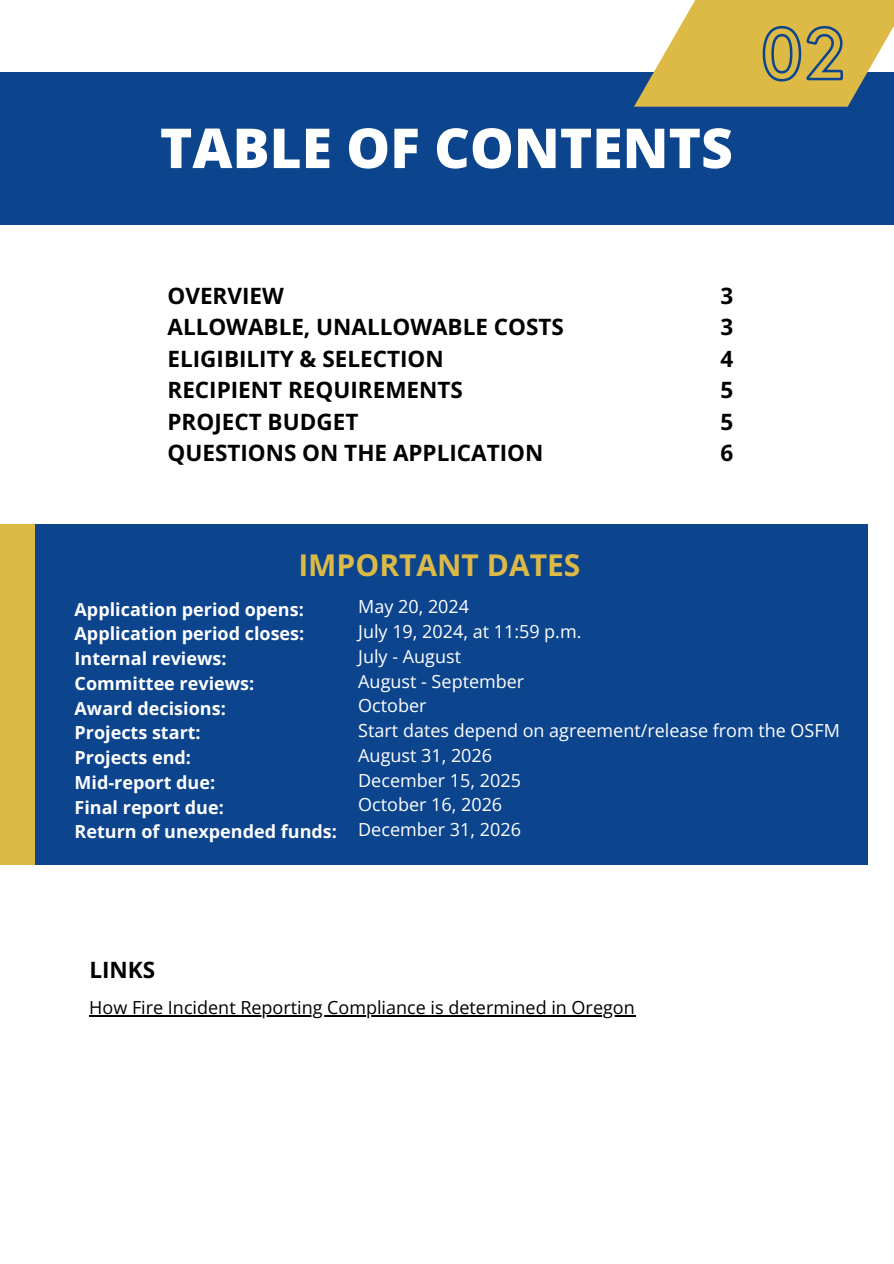
<style>
.page{position:relative;width:894px;height:1264px;background:#fff}
.page>*{position:absolute;margin:0;border:0;box-sizing:border-box;transform-origin:0 0}
.t1{font:800 55.05px "Open Sans";color:#fff}
.t2{font:700 30px "Open Sans";color:#ddba46}
.t3{font:700 22.5px/31.5px "Open Sans";color:#000}
.t4{font:700 18px/24.8px "Open Sans";color:#fff}
.t5{font:18px "Open Sans";color:#fff}
.t6{font:18px "Open Sans";color:#000}
</style>
<div class="page">
<div style="left:0;top:72px;width:893px;height:153px;background:#0c458e"></div>
<div style="left:25px;top:524px;width:842px;height:340px;background:#0c458e"></div>
<div style="left:0;top:524px;width:34px;height:340px;background:#ddba46"></div>
<svg style="left:634px;top:0;width:259px;height:107px"></svg>
<hr style="left:89px;top:1015px;width:546px;height:1px;background:#000">
<p class="t1" style="left:160px;top:109px;width:574px">TABLE OF CONTENTS</p>
<p class="t3" style="left:167px;top:279px;width:398px">OVERVIEW<br>ALLOWABLE, UNALLOWABLE COSTS<br>ELIGIBILITY &amp; SELECTION<br>RECIPIENT REQUIREMENTS<br>PROJECT BUDGET<br>QUESTIONS ON THE APPLICATION</p>
<p class="t3" style="left:720px;top:279px;width:14px;text-align:justify">3<br>3<br>4<br>5<br>5<br>6</p>
<p class="t2" style="left:298px;top:544px;width:283px">IMPORTANT DATES</p>
<h3 class="t4" style="left:75px;top:596px;width:231px">Application period opens:<br>Application period closes:<br>Internal reviews:<br>Committee reviews:<br>Award decisions:<br>Projects start:</h3>
<h3 class="t4" style="left:75px;top:744px;width:151px">Projects end:<br>Mid-report due:<br>Final report due:</h3>
<h2 class="t4" style="left:75px;top:819px;width:264px">Return of unexpended funds:</h2>
<p class="t5" style="left:358px;top:594px;width:112px">May 20, 2024</p>
<p class="t5" style="left:358px;top:618px;width:224px">July 19, 2024, at 11:59 p.m.</p>
<h4 class="t5" style="left:358px;top:643px;width:104px">July - August</h4>
<p class="t5" style="left:358px;top:668px;width:167px">August - September</p>
<p class="t5" style="left:358px;top:693px;width:70px">October</p>
<p class="t5" style="left:358px;top:717px;width:483px">Start dates depend on agreement/release from the OSFM</p>
<p class="t5" style="left:358px;top:742px;width:135px">August 31, 2026</p>
<p class="t5" style="left:358px;top:767px;width:164px">December 15, 2025</p>
<p class="t5" style="left:358px;top:792px;width:145px">October 16, 2026</p>
<p class="t5" style="left:358px;top:816px;width:164px">December 31, 2026</p>
<h3 class="t3" style="left:89px;top:953px;width:67px">LINKS</h3>
<p class="t6" style="left:89px;top:994px;width:547px">How Fire Incident Reporting Compliance is determined in Oregon</p>
</div>
